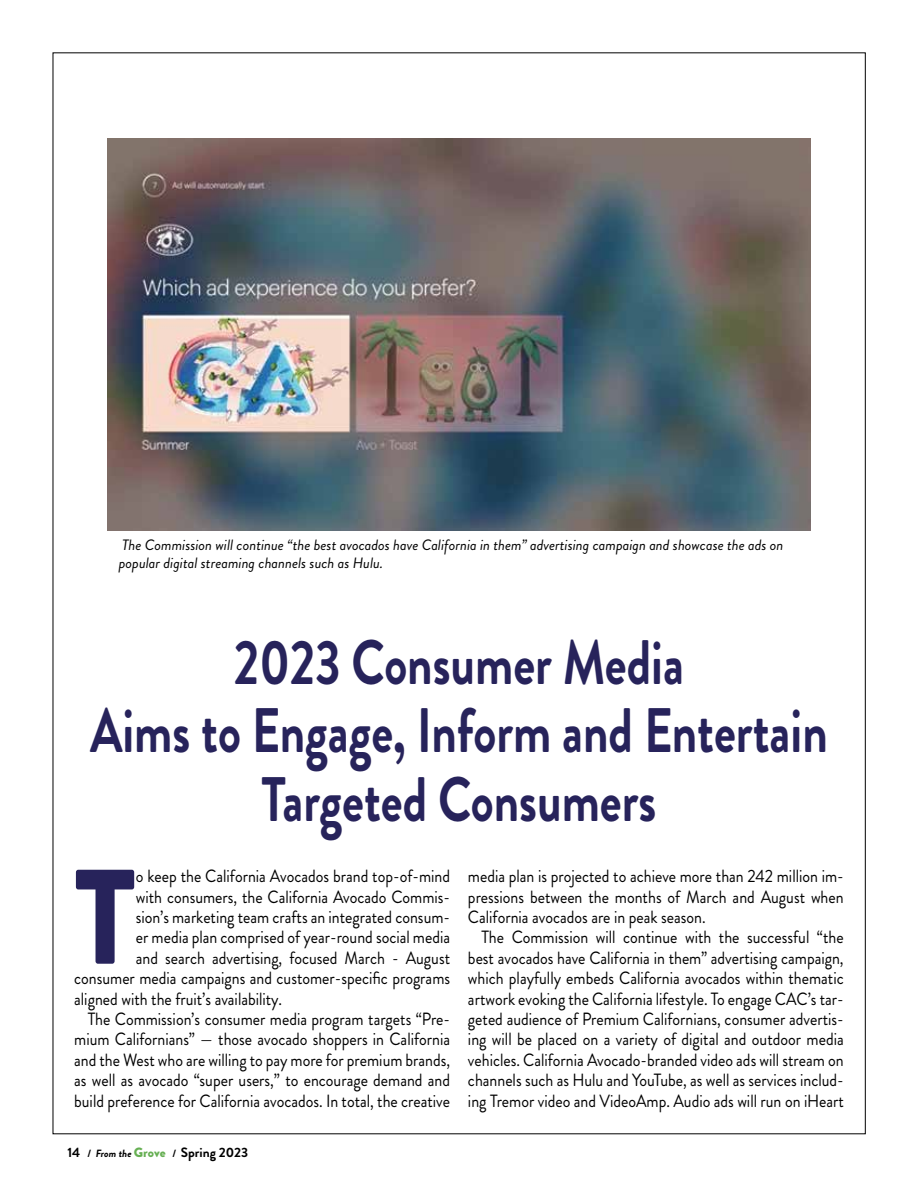
<style>
.page{position:relative;width:918px;height:1188px;background:#fff}
.page>*{position:absolute;margin:0;border:0;box-sizing:border-box;transform-origin:0 0}
.t1{font:900 134.25px "Brandon Grotesque";color:#27235b;scale:.9 1}
.t2{font:700 62.7px/68.4px "Brandon Grotesque";color:#27235b;text-align:center;scale:.78 1}
.t3{font:17.7px/20.4px "Brandon Grotesque";color:#000;text-align:justify;scale:.9 1}
.t4{font:italic 15px/18px "Brandon Grotesque";color:#000}
.t5{font:700 13.5px "Brandon Grotesque";color:#000}
.s1{font-size:10.5px}
.s2{font-style:italic;font-size:10.5px}
.s3{font-weight:900;color:#66af53}
</style>
<div class="page">
<img style="left:108px;top:139px;width:702px;height:392px">
<p class="t4" style="left:119px;top:536px;width:666px">The Commission will continue “the best avocados have California in them” advertising campaign and showcase the ads on popular digital streaming channels such as Hulu.</p>
<h2 class="t2" style="left:90px;top:629px;width:947px">2023 Consumer Media<br>Aims to Engage, Inform and Entertain<br>Targeted Consumers</h2>
<p class="t3" style="left:468px;top:866px;width:419px">media plan is projected to achieve more than 242 million im&shy;pressions between the months of March and August when California avocados are in peak season.</p>
<p class="t3" style="left:468px;top:927px;width:419px;text-indent:13px">The Commission will continue with the successful “the best avocados have California in them” advertising campaign, which playfully embeds California avocados within thematic artwork evoking the California lifestyle. To engage CAC’s tar&shy;geted audience of Premium Californians, consumer advertis&shy;ing will be placed on a variety of digital and outdoor media vehicles. California Avocado-branded video ads will stream on channels such as Hulu and YouTube, as well as services includ&shy;ing Tremor video and VideoAmp. Audio ads will run on iHeart</p>
<h1 class="t1" style="left:74px;top:822px;width:70px">T</h1>
<p class="t3" style="left:136px;top:866px;width:351px">o keep the California Avocados brand top-of-mind</p>
<p class="t3" style="left:136px;top:887px;width:351px">with consumers, the California Avocado Commis-</p>
<p class="t3" style="left:136px;top:907px;width:351px">sion’s marketing team crafts an integrated consum-</p>
<p class="t3" style="left:136px;top:927px;width:351px">er media plan comprised of year-round social media</p>
<p class="t3" style="left:136px;top:948px;width:351px">and search advertising, focused March - August</p>
<p class="t3" style="left:74px;top:968px;width:419px">consumer media campaigns and customer-specific programs</p>
<p class="t3" style="left:74px;top:989px;width:232px">aligned with the fruit’s availability.</p>
<p class="t3" style="left:88px;top:1009px;width:404px">The Commission’s consumer media program targets “Pre-</p>
<p class="t3" style="left:74px;top:1029px;width:419px">mium Californians” — those avocado shoppers in California</p>
<p class="t3" style="left:74px;top:1050px;width:419px">and the West who are willing to pay more for premium brands,</p>
<p class="t3" style="left:74px;top:1070px;width:419px">as well as avocado “super users,” to encourage demand and</p>
<p class="t3" style="left:74px;top:1091px;width:419px">build preference for California avocados. In total, the creative</p>
<p class="t5" style="left:68px;top:1143px;width:182px">14 <span class="s1">/</span> <span class="s2">From the</span> <span class="s3">Grove</span> <span class="s1">/</span> Spring 2023</p>
</div>
